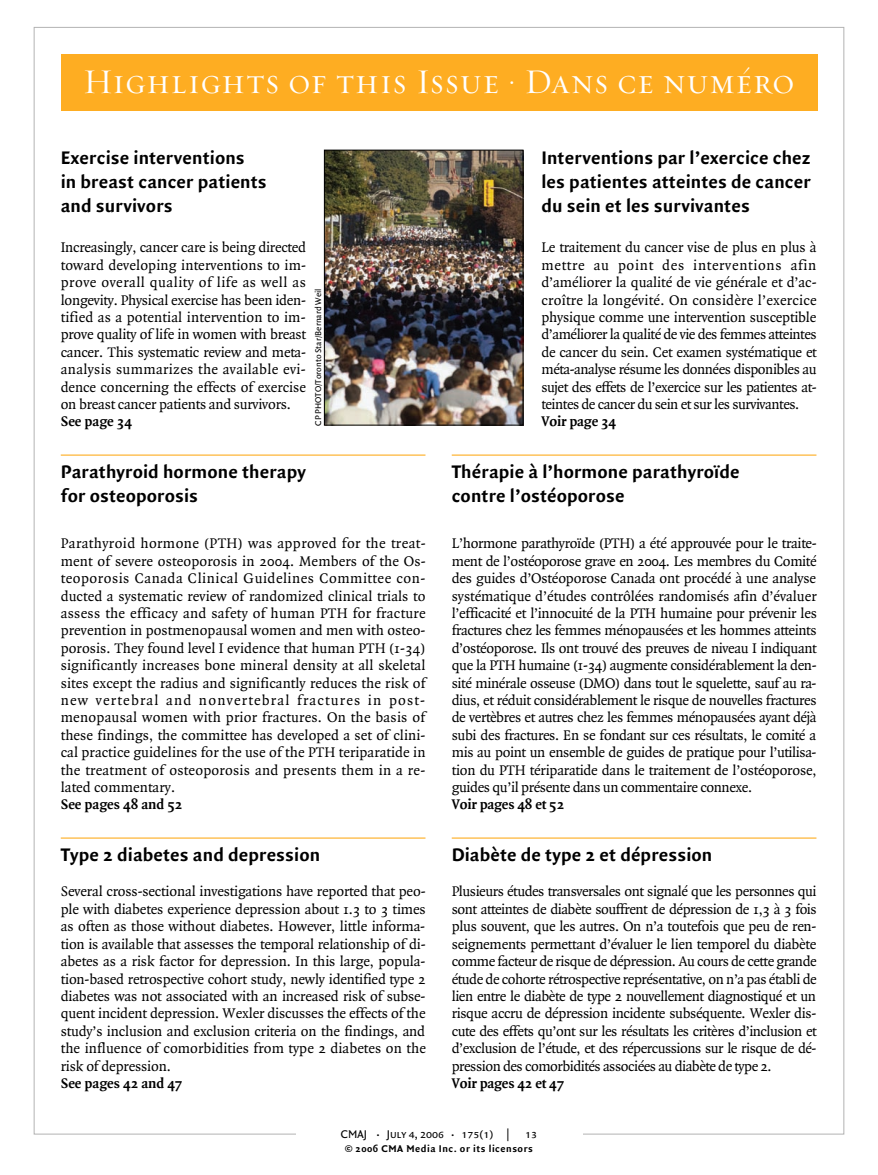
<style>
.page{position:relative;width:878px;height:1175px;background:#fff}
.page>*{position:absolute;margin:0;border:0;box-sizing:border-box;transform-origin:0 0}
.t1{font:35.25px "Requiem Display HTF Small Caps";letter-spacing:.025em;color:#fff}
.t2{font:700 19.5px/24px "Quadraat Sans";letter-spacing:.005em;color:#000}
.t3{font:15px/17.4px "Quadraat";letter-spacing:-.01em;color:#000;text-align:justify}
.t4{font:700 15px "Quadraat";letter-spacing:-.01em;color:#000}
.t5{font:12px "Quadraat Sans Caps";color:#000}
.t6{font:700 10.5px "Quadraat Sans";letter-spacing:.05em;color:#000}
.t7{font:9px "Quadraat Sans";color:#000}
.s1{font-weight:700}
.s2{font-size:18px;color:#fff}
.s3{font-size:9px}
</style>
<div class="page">
<hr style="left:61px;top:454px;width:364px;height:2px;background:#fec259">
<hr style="left:61px;top:837px;width:364px;height:1px;background:#fec259">
<div style="left:61px;top:54px;width:756px;height:56px;background:#fead22"></div>
<hr style="left:452px;top:454px;width:364px;height:2px;background:#fec259">
<hr style="left:452px;top:837px;width:364px;height:1px;background:#fec259">
<img style="left:326px;top:152px;width:195px;height:271px">
<div style="left:324px;top:150px;width:199px;height:275px;border:1px solid #000"></div>
<h1 class="t1" style="left:83px;top:60px;width:712px">Highlights of this Issue • Dans ce numéro</h1>
<h2 class="t2" style="left:61px;top:146px;width:207px">Exercise interventions<br>in breast cancer patients and survivors</h2>
<p class="t3" style="left:61px;top:239px;width:247px">Increasingly, cancer care is being directed toward developing interventions to im&shy;prove overall quality of life as well as longevity. Physical exercise has been iden&shy;tified as a potential intervention to im&shy;prove quality of life in women with breast cancer. This systematic review and meta&shy;analysis summarizes the available evi&shy;dence concerning the effects of exercise on breast cancer patients and survivors.</p>
<p class="t4" style="left:61px;top:415px;width:73px">See page 34</p>
<h2 class="t2" style="left:61px;top:460px;width:247px">Parathyroid hormone therapy for osteoporosis</h2>
<p class="t3" style="left:61px;top:535px;width:366px">Parathyroid hormone (PTH) was approved for the treat&shy;ment of severe osteoporosis in 2004. Members of the Os&shy;teoporosis Canada Clinical Guidelines Committee con&shy;ducted a systematic review of randomized clinical trials to assess the efficacy and safety of human PTH for fracture prevention in postmenopausal women and men with osteo&shy;porosis. They found level I evidence that human PTH (1-34) significantly increases bone mineral density at all skeletal sites except the radius and significantly reduces the risk of new vertebral and nonvertebral fractures in post&shy;menopausal women with prior fractures. On the basis of these findings, the committee has developed a set of clini&shy;cal practice guidelines for the use of the PTH teriparatide in the treatment of osteoporosis and presents them in a re&shy;lated commentary.</p>
<p class="t4" style="left:61px;top:797px;width:123px">See pages 48 and 52</p>
<h2 class="t2" style="left:61px;top:843px;width:261px">Type 2 diabetes and depression</h2>
<p class="t3" style="left:61px;top:883px;width:366px;text-align:left">Several cross-sectional investigations have reported that peo&shy;ple with diabetes experience depression about 1.3 to 3 times as often as those without diabetes. However, little informa&shy;tion is available that assesses the temporal relationship of di&shy;abetes as a risk factor for depression. In this large, popula&shy;tion-based retrospective cohort study, newly identified type 2 diabetes was not associated with an increased risk of subse&shy;quent incident depression. Wexler discusses the effects of the study’s inclusion and exclusion criteria on the findings, and the influence of comorbidities from type 2 diabetes on the risk of depression.<br><span class="s1">See pages 42 and</span><span class="s2">d</span><span class="s1">47</span></p>
<p class="t7" style="left:314px;top:426px;width:139px;rotate:-90deg">CP PHOTO/Toronto Star/Bernard Weil</p>
<h2 class="t2" style="left:541px;top:146px;width:271px;text-align:justify">Interventions par l’exercice chez les patientes atteintes de cancer du sein et les survivantes</h2>
<p class="t3" style="left:541px;top:239px;width:277px">Le traitement du cancer vise de plus en plus à mettre au point des interventions afin d’améliorer la qualité de vie générale et d’ac&shy;croître la longévité. On considère l’exercice physique comme une intervention susceptible d’améliorer la qualité de vie des femmes atteintes de cancer du sein. Cet examen systématique et méta-analyse résume les données disponibles au sujet des effets de l’exercice sur les patientes at&shy;teintes de cancer du sein et sur les survivantes.</p>
<p class="t4" style="left:541px;top:415px;width:76px">Voir page 34</p>
<h2 class="t2" style="left:452px;top:460px;width:289px">Thérapie à l’hormone parathyroïde contre l’ostéoporose</h2>
<p class="t3" style="left:452px;top:535px;width:366px">L’hormone parathyroïde (PTH) a été approuvée pour le traite&shy;ment de l’ostéoporose grave en 2004. Les membres du Comité des guides d’Ostéoporose Canada ont procédé à une analyse systématique d’études contrôlées randomisés afin d’évaluer l’efficacité et l’innocuité de la PTH humaine pour prévenir les fractures chez les femmes ménopausées et les hommes atteints d’ostéoporose. Ils ont trouvé des preuves de niveau I indiquant que la PTH humaine (1-34) augmente considérablement la den&shy;sité minérale osseuse (DMO) dans tout le squelette, sauf au ra&shy;dius, et réduit considérablement le risque de nouvelles fractures de vertèbres et autres chez les femmes ménopausées ayant déjà subi des fractures. En se fondant sur ces résultats, le comité a mis au point un ensemble de guides de pratique pour l’utilisa&shy;tion du PTH tériparatide dans le traitement de l’ostéoporose, guides qu’il présente dans un commentaire connexe.</p>
<p class="t4" style="left:452px;top:797px;width:114px">Voir pages 48 et 52</p>
<h2 class="t2" style="left:452px;top:843px;width:262px">Diabète de type 2 et dépression</h2>
<p class="t3" style="left:452px;top:883px;width:366px">Plusieurs études transversales ont signalé que les personnes qui sont atteintes de diabète souffrent de dépression de 1,3 à 3 fois plus souvent, que les autres. On n’a toutefois que peu de ren&shy;seignements permettant d’évaluer le lien temporel du diabète comme facteur de risque de dépression. Au cours de cette grande étude de cohorte rétrospective représentative, on n’a pas établi de lien entre le diabète de type 2 nouvellement diagnostiqué et un risque accru de dépression incidente subséquente. Wexler dis&shy;cute des effets qu’ont sur les résultats les critères d’inclusion et d’exclusion de l’étude, et des répercussions sur le risque de dé&shy;pression des comorbidités associées au diabète de type 2.</p>
<p class="t4" style="left:452px;top:1076px;width:114px">Voir pages 42 et 47</p>
<p class="t5" style="left:341px;top:1127px;width:198px">CMAJ <span class="s3">•</span> July 4, 2006 <span class="s3">•</span> 175(1) | 13</p>
<p class="t6" style="left:345px;top:1142px;width:189px">© 2006 CMA Media Inc. or its licensors</p>
</div>
